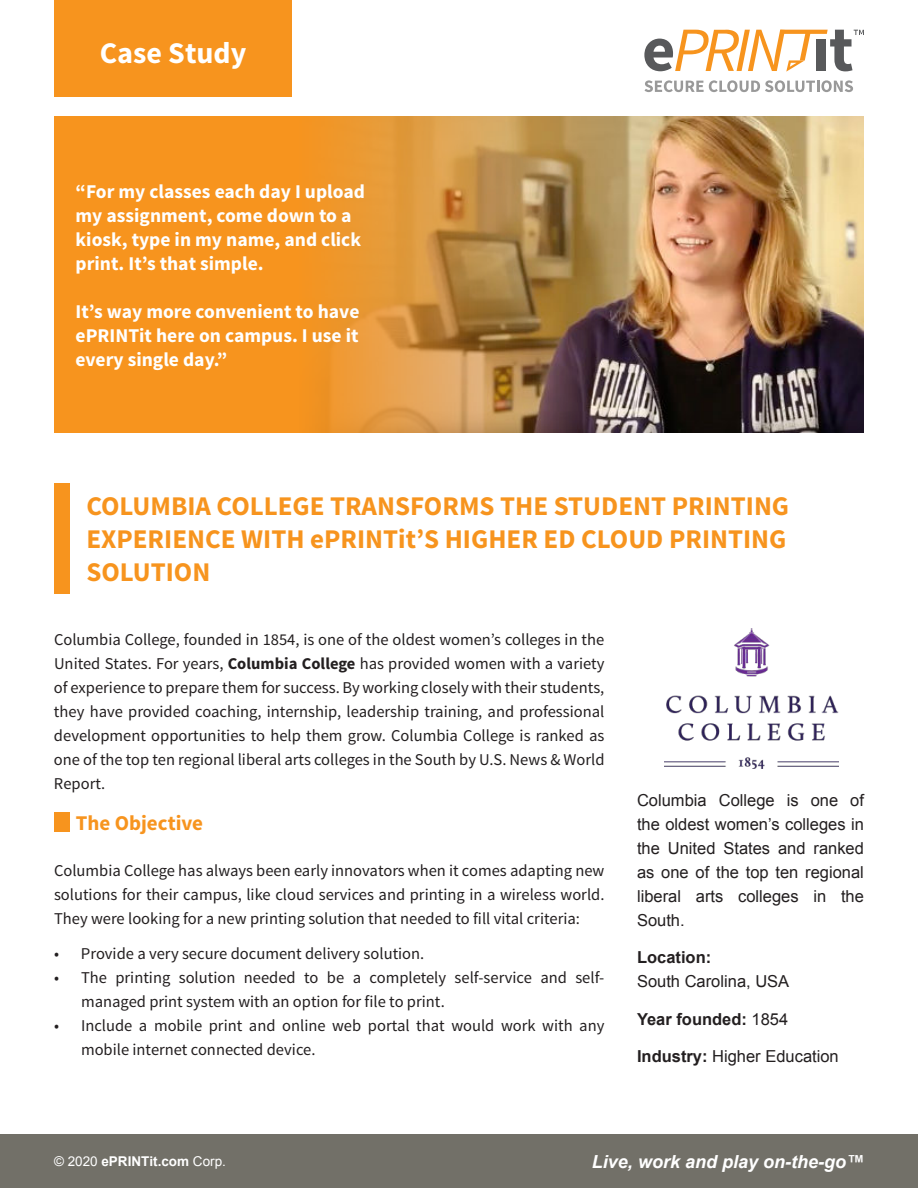
<style>
.page{position:relative;width:918px;height:1188px;background:#fff}
.page>*{position:absolute;margin:0;border:0;box-sizing:border-box;transform-origin:0 0}
.t1{font:700 30px "Source Sans Pro";color:#fff}
.t2{font:700 27px/33px "Source Sans Pro";color:#f7941e;text-align:justify}
.t3{font:700 21px "Source Sans Pro";color:#f7941e}
.t4{font:700 19.5px/24px "Source Sans Pro";color:#fff}
.t5{font:italic 700 18px "Arial";color:#fff}
.t6{font:16.5px/24px "Source Sans Pro";color:#231f20;text-align:justify}
.t7{font:16.5px/24px "Arial";color:#231f20;text-align:justify}
.t8{font:700 16.5px "Arial";color:#231f20}
.t9{font:700 13.5px "Arial";color:#fff}
.s1{font-weight:700}
.s2{font-weight:400}
</style>
<div class="page">
<div style="left:54px;top:0;width:238px;height:97px;background:#f7941e"></div>
<div style="left:54px;top:483px;width:16px;height:110px;background:#f7941e"></div>
<img style="left:664px;top:628px;width:174px;height:140px">
<div style="left:54px;top:812px;width:16px;height:20px;background:#f7941e"></div>
<svg style="left:644px;top:30px;width:220px;height:42px"></svg>
<svg style="left:645px;top:80px;width:208px;height:12px"></svg>
<div style="left:0;top:1134px;width:918px;height:54px;background:#727068"></div>
<img style="left:54px;top:116px;width:810px;height:317px">
<h1 class="t1" style="left:100px;top:41px;width:148px">Case Study</h1>
<p class="t4" style="left:76px;top:181px;width:291px">“For my classes each day I upload my assignment, come down to a kiosk, type in my name, and click print. It’s that simple.</p>
<p class="t4" style="left:76px;top:301px;width:285px;text-align:justify">It’s way more convenient to have ePRINTit here on campus. I use it every single day.”</p>
<h2 class="t2" style="left:86px;top:492px;width:704px">COLUMBIA COLLEGE TRANSFORMS THE STUDENT PRINTING EXPERIENCE WITH ePRINTit’S HIGHER ED CLOUD PRINTING SOLUTION</h2>
<p class="t6" style="left:54px;top:629px;width:552px">Columbia College, founded in 1854, is one of the oldest women’s colleges in the United States. For years, <span class="s1">Columbia College</span> has provided women with a variety of experience to prepare them for success. By working closely with their students, they have provided coaching, internship, leadership training, and professional development opportunities to help them grow. Columbia College is ranked as one of the top ten regional liberal arts colleges in the South by U.S. News &amp; World Report.</p>
<p class="t3" style="left:76px;top:814px;width:129px">The Objective</p>
<p class="t6" style="left:54px;top:860px;width:552px">Columbia College has always been early innovators when it comes adapting new solutions for their campus, like cloud services and printing in a wireless world.<br>They were looking for a new printing solution that needed to fill vital criteria:</p>
<p class="t6" style="left:54px;top:943px;width:372px">• Provide a very secure document delivery solution.</p>
<p class="t6" style="left:81px;top:967px;width:525px;text-indent:-27px">• The printing solution needed to be a completely self-service and self&shy;managed print system with an option for file to print.</p>
<p class="t6" style="left:81px;top:1015px;width:525px;text-indent:-27px">• Include a mobile print and online web portal that would work with any mobile internet connected device.</p>
<p class="t7" style="left:637px;top:789px;width:228px">Columbia College is one of the oldest women’s colleges in the United States and ranked as one of the top ten regional liberal arts colleges in the South.</p>
<p class="t8" style="left:637px;top:951px;width:76px">Location:</p>
<p class="t7" style="left:637px;top:971px;width:154px">South Carolina, USA</p>
<p class="t8" style="left:637px;top:1013px;width:153px">Year founded: <span class="s2">1854</span></p>
<p class="t7" style="left:637px;top:1046px;width:203px"><span class="s1">Industry:</span> Higher Education</p>
<p class="t9" style="left:54px;top:1156px;width:174px"><span class="s2">© 2020</span> ePRINTit.com <span class="s2">Corp.</span></p>
<p class="t5" style="left:592px;top:1155px;width:274px">Live, work and play on-the-go™</p>
</div>
